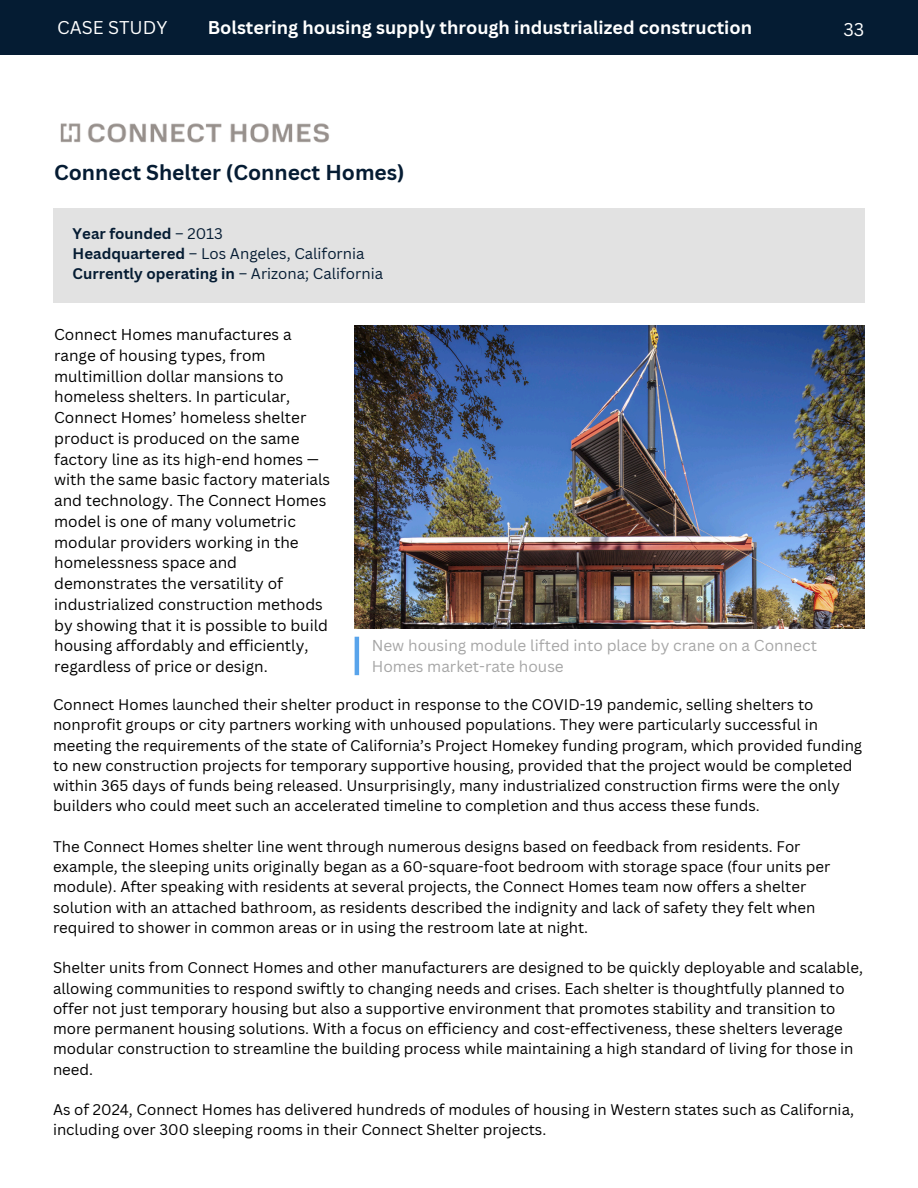
<style>
.page{position:relative;width:918px;height:1188px;background:#fff}
.page>*{position:absolute;margin:0;border:0;box-sizing:border-box;transform-origin:0 0}
.t1{font:700 21px "Canva Sans";color:#051c33}
.t2{font:700 18px "Canva Sans";color:#fff}
.t3{font:18px "Canva Sans";color:#fff}
.t4{font:15.45px/20.7px "Canva Sans";color:#a6a6a6}
.t5{font:15.3px/20.7px "Canva Sans";color:#000}
.t6{font:15px/20.2px "Canva Sans";color:#000}
.t7{font:700 15px "Canva Sans";color:#051c33}
.t8{font:15px "Canva Sans";color:#051c33}
.s1{font-weight:400}
.s2{font-weight:700}
</style>
<div class="page">
<div style="left:0;top:0;width:918px;height:55px;background:#051c33"></div>
<div style="left:53px;top:208px;width:811px;height:94px;background:#e2e2e2"></div>
<img style="left:355px;top:326px;width:509px;height:302px">
<img style="left:60px;top:123px;width:269px;height:20px">
<hr style="left:355px;top:637px;width:4px;height:38px;background:#59a4eb">
<p class="t3" style="left:57px;top:15px;width:112px">CASE STUDY</p>
<h3 class="t2" style="left:208px;top:15px;width:546px">Bolstering housing supply through industrialized construction</h3>
<p class="t3" style="left:843px;top:17px;width:22px">33</p>
<h1 class="t1" style="left:54px;top:157px;width:352px">Connect Shelter (Connect Homes)</h1>
<p class="t7" style="left:73px;top:223px;width:152px">Year founded <span class="s1">– 2013</span></p>
<p class="t8" style="left:73px;top:243px;width:293px"><span class="s2">Headquartered</span> – Los Angeles, California</p>
<p class="t7" style="left:73px;top:263px;width:312px">Currently operating in <span class="s1">– Arizona; California</span></p>
<h2 class="t5" style="left:54px;top:324px;width:278px">Connect Homes manufactures a range of housing types, from multimillion dollar mansions to homeless shelters. In particular, Connect Homes’ homeless shelter product is produced on the same factory line as its high-end homes — with the same basic factory materials and technology. The Connect Homes model is one of many volumetric modular providers working in the homelessness space and demonstrates the versatility of industrialized construction methods by showing that it is possible to build housing affordably and efficiently, regardless of price or design.</h2>
<p class="t4" style="left:372px;top:635px;width:447px">New housing module lifted into place by crane on a Connect<br>Homes market-rate house</p>
<p class="t6" style="left:53px;top:694px;width:811px">Connect Homes launched their shelter product in response to the COVID-19 pandemic, selling shelters to nonprofit groups or city partners working with unhoused populations. They were particularly successful in meeting the requirements of the state of California’s Project Homekey funding program, which provided funding to new construction projects for temporary supportive housing, provided that the project would be completed within 365 days of funds being released. Unsurprisingly, many industrialized construction firms were the only builders who could meet such an accelerated timeline to completion and thus access these funds.</p>
<p class="t6" style="left:53px;top:836px;width:779px">The Connect Homes shelter line went through numerous designs based on feedback from residents. For example, the sleeping units originally began as a 60-square-foot bedroom with storage space (four units per module). After speaking with residents at several projects, the Connect Homes team now offers a shelter solution with an attached bathroom, as residents described the indignity and lack of safety they felt when required to shower in common areas or in using the restroom late at night.</p>
<p class="t6" style="left:53px;top:957px;width:812px">Shelter units from Connect Homes and other manufacturers are designed to be quickly deployable and scalable, allowing communities to respond swiftly to changing needs and crises. Each shelter is thoughtfully planned to offer not just temporary housing but also a supportive environment that promotes stability and transition to more permanent housing solutions. With a focus on efficiency and cost-effectiveness, these shelters leverage modular construction to streamline the building process while maintaining a high standard of living for those in need.</p>
<p class="t6" style="left:53px;top:1099px;width:802px">As of 2024, Connect Homes has delivered hundreds of modules of housing in Western states such as California, including over 300 sleeping rooms in their Connect Shelter projects.</p>
</div>
